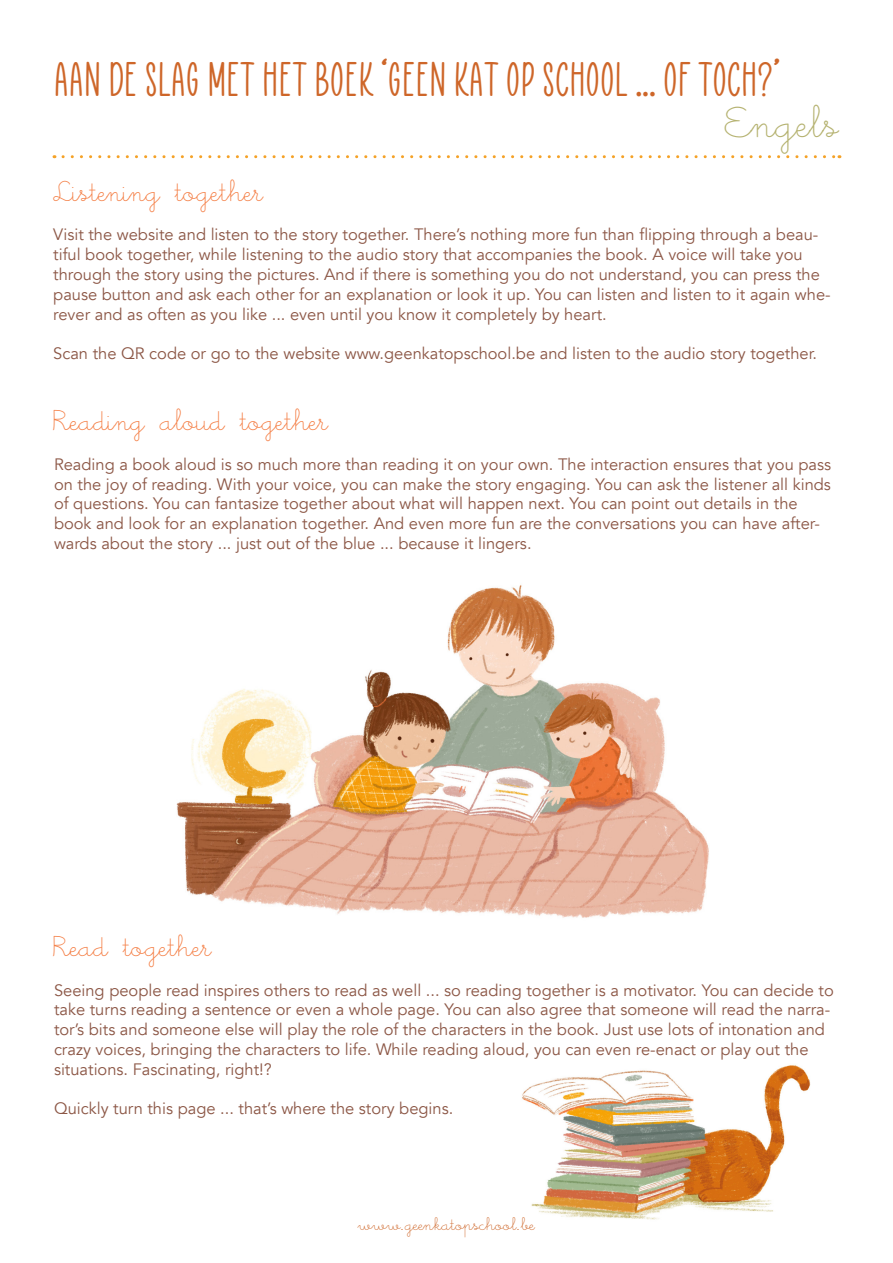
<style>
.page{position:relative;width:893px;height:1263px;background:#fff}
.page>*{position:absolute;margin:0;border:0;box-sizing:border-box;transform-origin:0 0}
.t1{font:49.5px "Paper Flowers";color:#ce6629}
.t2{font:45px "Little School";color:#b5b270}
.t3{font:30px "Little School";color:#f47b40}
.t4{font:18px "Little School";color:#ce6629}
.t5{font:16.5px/19.8px "Avenir";color:#8c5746}
</style>
<div class="page">
<img style="left:522px;top:1065px;width:289px;height:155px">
<img style="left:176px;top:585px;width:533px;height:333px">
<svg style="left:63px;top:155px;width:777px;height:3px"></svg>
<p class="t1" style="left:54px;top:54px;width:728px">AAN DE SLAG MET HET BOEK ‘GEEN KAT OP SCHOOL ... OF TOCH?’</p>
<p class="t2" style="left:725px;top:102px;width:115px">Engels</p>
<p class="t3" style="left:53px;top:177px;width:212px">Listening together</p>
<p class="t5" style="left:53px;top:225px;width:779px">Visit the website and listen to the story together. There’s nothing more fun than flipping through a beau&shy;tiful book together, while listening to the audio story that accompanies the book. A voice will take you through the story using the pictures. And if there is something you do not understand, you can press the pause button and ask each other for an explanation or look it up. You can listen and listen to it again whe&shy;rever and as often as you like ... even until you know it completely by heart.</p>
<p class="t5" style="left:53px;top:344px;width:765px">Scan the QR code or go to the website www.geenkatopschool.be and listen to the audio story together.</p>
<p class="t3" style="left:54px;top:407px;width:276px">Reading aloud together</p>
<p class="t5" style="left:54px;top:454px;width:779px">Reading a book aloud is so much more than reading it on your own. The interaction ensures that you pass on the joy of reading. With your voice, you can make the story engaging. You can ask the listener all kinds of questions. You can fantasize together about what will happen next. You can point out details in the book and look for an explanation together. And even more fun are the conversations you can have after&shy;wards about the story ... just out of the blue ... because it lingers.</p>
<p class="t3" style="left:54px;top:932px;width:159px">Read together</p>
<p class="t5" style="left:54px;top:980px;width:781px">Seeing people read inspires others to read as well ... so reading together is a motivator. You can decide to take turns reading a sentence or even a whole page. You can also agree that someone will read the narra&shy;tor’s bits and someone else will play the role of the characters in the book. Just use lots of intonation and crazy voices, bringing the characters to life. While reading aloud, you can even re-enact or play out the situations. Fascinating, right!?</p>
<p class="t5" style="left:54px;top:1099px;width:401px">Quickly turn this page ... that’s where the story begins.</p>
<p class="t4" style="left:358px;top:1216px;width:179px">www.geenkatopschool.be</p>
</div>
